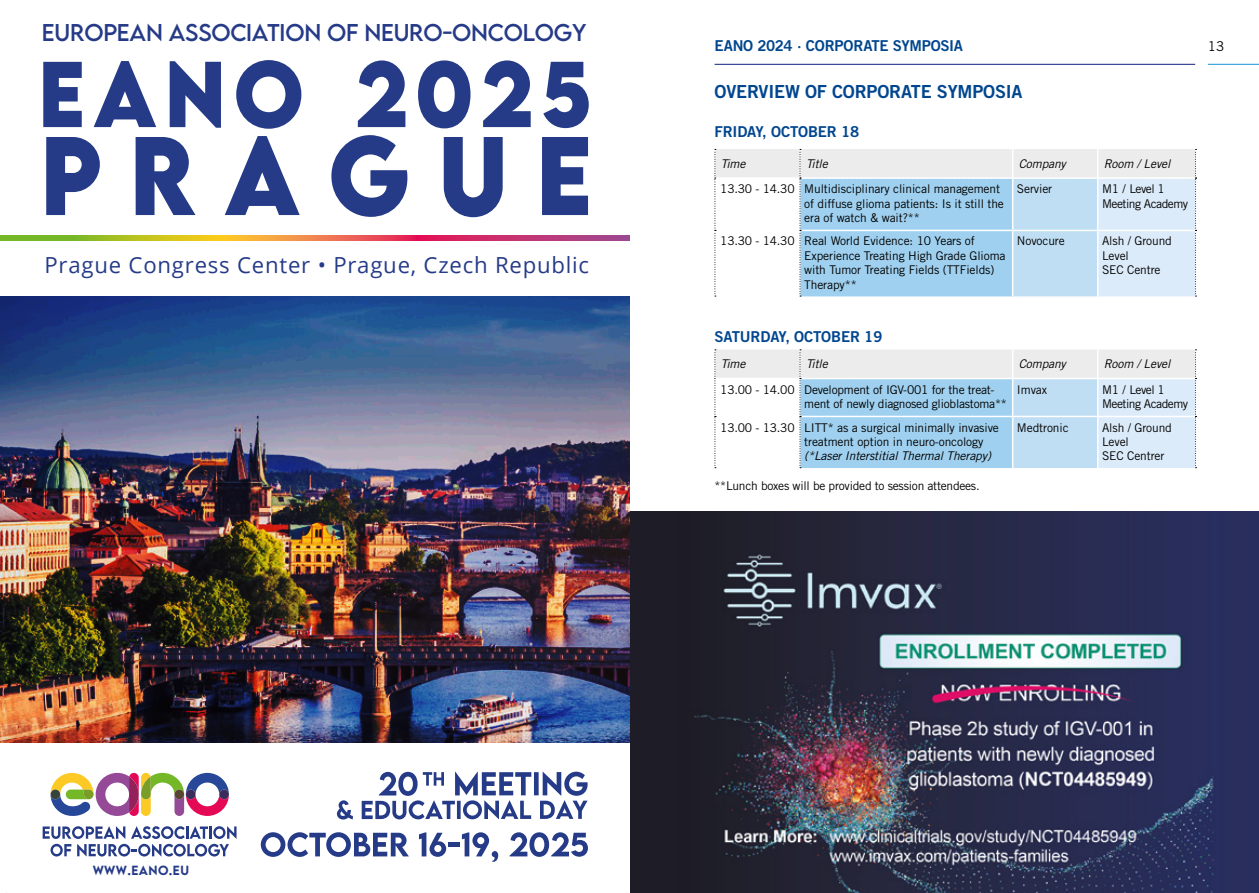
<style>
.page{position:relative;width:1259px;height:893px;background:#fff}
.page>*{position:absolute;margin:0;border:0;box-sizing:border-box;transform-origin:0 0}
.t1{font:700 99.15px "LEMONMILK";letter-spacing:.305em;color:#263b88;scale:.91 1}
.t2{font:700 82.95px "LEMONMILK";letter-spacing:.1em;color:#263b88;scale:.91 1}
.t3{font:22.2px "Open Sans";letter-spacing:.035em;color:#263b88}
.t4{font:21.6px "LEMONMILK";letter-spacing:-.01em;color:#263b88}
.t5{font:18px "Trade Gothic LT Std Bd 2";letter-spacing:-.01em;color:#00468f}
.t6{font:15px "Trade Gothic LT Std Bd 2";letter-spacing:-.01em;color:#00468f}
.t7{font:13.5px "Trade Gothic LT Std";color:#000}
.t8{font:12px/14.4px "Trade Gothic LT Std";letter-spacing:-.01em;color:#000}
.t9{font:italic 12px "Trade Gothic LT Std";letter-spacing:-.01em;color:#000}
.t10{font:12px/14.4px "Trade Gothic LT Std";letter-spacing:-.04em;color:#000}
.t11{font:500 11.85px "LEMONMILK";letter-spacing:.035em;color:#263b88}
</style>
<div class="page">
<hr style="left:1208px;top:64px;width:51px;height:1px;background:#31a1db">
<img style="left:629px;top:512px;width:630px;height:381px">
<svg style="left:714px;top:148px;width:482px;height:149px"></svg>
<svg style="left:714px;top:349px;width:482px;height:120px"></svg>
<hr style="left:714px;top:64px;width:481px;height:1px;background:#2a398a">
<img style="left:0;top:296px;width:629px;height:447px">
<svg style="left:0;top:236px;width:629px;height:5px"></svg>
<svg style="left:43px;top:826px;width:193px;height:30px"></svg>
<svg style="left:51px;top:773px;width:178px;height:43px"></svg>
<div style="left:174px;top:790px;width:10px;height:9px;background:#574631;border-radius:5px"></div>
<svg style="left:261px;top:832px;width:148px;height:25px"></svg>
<svg style="left:419px;top:832px;width:27px;height:25px"></svg>
<hr style="left:448px;top:843px;width:12px;height:4px;background:#263b88">
<svg style="left:462px;top:832px;width:36px;height:30px"></svg>
<svg style="left:509px;top:832px;width:79px;height:25px"></svg>
<hr style="left:534px;top:772px;width:4px;height:23px;background:#263b88">
<svg style="left:337px;top:800px;width:16px;height:19px"></svg>
<svg style="left:362px;top:772px;width:169px;height:47px"></svg>
<svg style="left:540px;top:772px;width:47px;height:47px"></svg>
<h3 class="t4" style="left:42px;top:18px;width:546px">EUROPEAN ASSOCIATION OF NEURO-ONCOLOGY</h3>
<h2 class="t2" style="left:38px;top:38px;width:609px">EANO 2025</h2>
<h1 class="t1" style="left:40px;top:108px;width:608px">PRAGUE</h1>
<h3 class="t3" style="left:44px;top:250px;width:546px">Prague Congress Center • Prague, Czech Republic</h3>
<p class="t6" style="left:714px;top:36px;width:250px">EANO 2024 · CORPORATE SYMPOSIA</p>
<h3 class="t5" style="left:714px;top:80px;width:309px">OVERVIEW OF CORPORATE SYMPOSIA</h3>
<p class="t6" style="left:714px;top:123px;width:146px">FRIDAY, OCTOBER 18</p>
<p class="t9" style="left:721px;top:156px;width:26px">Time</p>
<p class="t9" style="left:806px;top:156px;width:23px">Title</p>
<p class="t9" style="left:1018px;top:156px;width:49px">Company</p>
<p class="t9" style="left:1103px;top:156px;width:68px">Room / Level</p>
<p class="t8" style="left:804px;top:181px;width:201px;text-indent:-84px">13.30 - 14.30 Multidisciplinary clinical management of diffuse glioma patients: Is it still the era of watch &amp; wait?**</p>
<p class="t8" style="left:1017px;top:181px;width:37px">Servier</p>
<p class="t10" style="left:1102px;top:181px;width:88px">M1 / Level 1<br>Meeting Academy</p>
<p class="t8" style="left:804px;top:234px;width:203px;text-indent:-84px">13.30 - 14.30 Real World Evidence: 10 Years of Experience Treating High Grade Glioma with Tumor Treating Fields (TTFields)<br>Therapy**</p>
<p class="t8" style="left:1017px;top:234px;width:49px">Novocure</p>
<p class="t8" style="left:1102px;top:234px;width:71px">Alsh / Ground<br>Level<br>SEC Centre</p>
<p class="t6" style="left:714px;top:327px;width:169px">SATURDAY, OCTOBER 19</p>
<p class="t9" style="left:721px;top:356px;width:26px">Time</p>
<p class="t9" style="left:806px;top:356px;width:23px">Title</p>
<p class="t9" style="left:1018px;top:356px;width:49px">Company</p>
<p class="t9" style="left:1103px;top:356px;width:68px">Room / Level</p>
<p class="t8" style="left:804px;top:382px;width:204px;text-indent:-84px">13.00 - 14.00 Development of IGV-001 for the treat&shy;ment of newly diagnosed glioblastoma**</p>
<p class="t8" style="left:1017px;top:382px;width:32px">Imvax</p>
<p class="t10" style="left:1102px;top:382px;width:88px">M1 / Level 1<br>Meeting Academy</p>
<p class="t8" style="left:804px;top:420px;width:196px;text-indent:-84px">13.00 - 13.30 LITT* as a surgical minimally invasive treatment option in neuro-oncology</p>
<p class="t9" style="left:804px;top:449px;width:188px">(*Laser Interstitial Thermal Therapy)</p>
<p class="t8" style="left:1017px;top:420px;width:53px">Medtronic</p>
<p class="t8" style="left:1102px;top:420px;width:71px">Alsh / Ground<br>Level<br>SEC Centrer</p>
<p class="t8" style="left:714px;top:478px;width:267px">**Lunch boxes will be provided to session attendees.</p>
<p class="t7" style="left:1208px;top:38px;width:18px">13</p>
<p class="t11" style="left:93px;top:862px;width:98px">WWW.EANO.EU</p>
</div>
